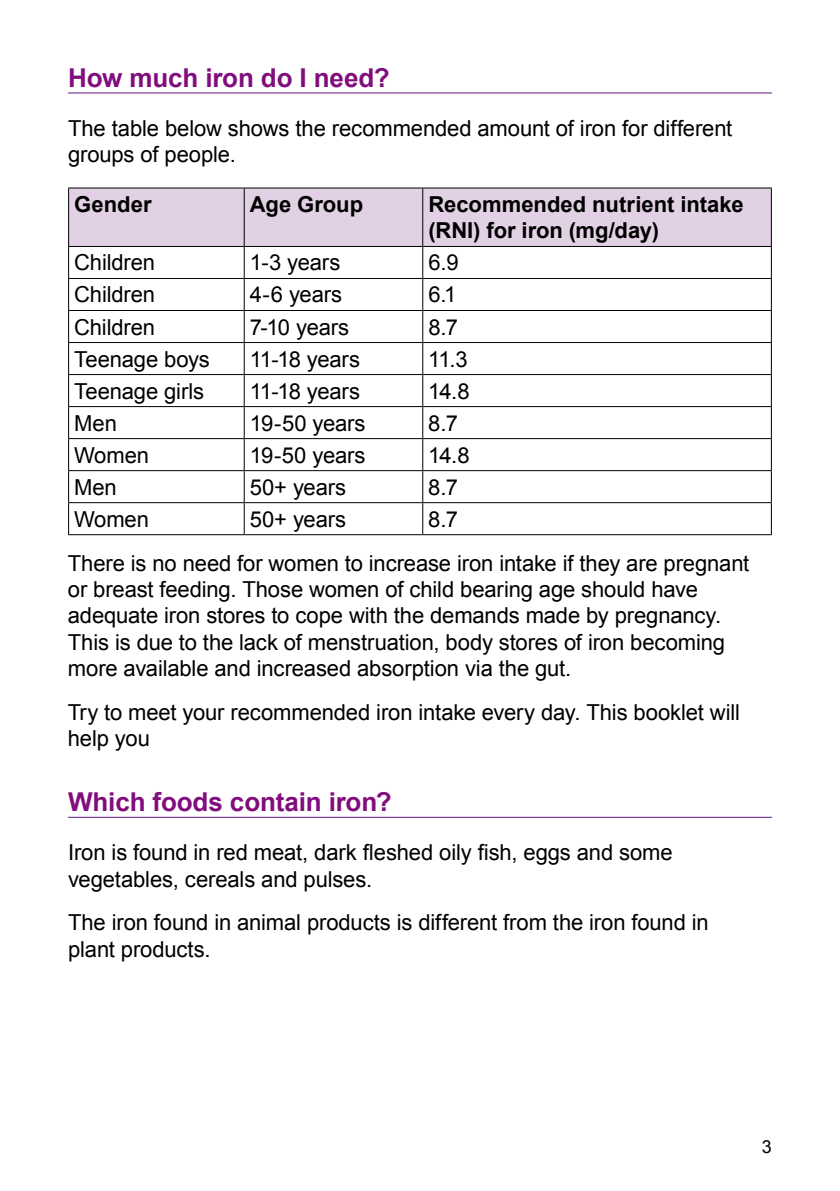
<style>
.page{position:relative;width:840px;height:1191px;background:#fff}
.page>*{position:absolute;margin:0;border:0;box-sizing:border-box;transform-origin:0 0}
.t1{font:700 26px "Arial";letter-spacing:-.005em;color:#810d7d}
.t2{font:22px/26.4px "Arial";letter-spacing:-.005em;color:#000}
.t3{font:700 22px/26.4px "Arial";color:#000}
.t4{font:18px "Arial";color:#000}
</style>
<div class="page">
<hr style="left:68px;top:93px;width:703px;height:1px;background:#5b187d">
<hr style="left:68px;top:817px;width:703px;height:1px;background:#5b187d">
<div style="left:69px;top:188px;width:701px;height:58px;background:#e2d1e4"></div>
<hr style="left:68px;top:187px;width:176px;height:1px;background:#000">
<hr style="left:68px;top:188px;width:1px;height:58px;background:#000">
<hr style="left:244px;top:187px;width:178px;height:1px;background:#000">
<hr style="left:243px;top:188px;width:1px;height:58px;background:#000">
<hr style="left:422px;top:187px;width:349px;height:1px;background:#000">
<hr style="left:422px;top:188px;width:1px;height:58px;background:#000">
<hr style="left:770px;top:188px;width:1px;height:58px;background:#000">
<hr style="left:68px;top:246px;width:176px;height:1px;background:#000">
<hr style="left:68px;top:247px;width:1px;height:31px;background:#000">
<hr style="left:244px;top:246px;width:178px;height:1px;background:#000">
<hr style="left:243px;top:247px;width:1px;height:31px;background:#000">
<hr style="left:422px;top:246px;width:349px;height:1px;background:#000">
<hr style="left:422px;top:247px;width:1px;height:31px;background:#000">
<hr style="left:770px;top:247px;width:1px;height:31px;background:#000">
<hr style="left:68px;top:278px;width:176px;height:1px;background:#000">
<hr style="left:68px;top:279px;width:1px;height:31px;background:#000">
<hr style="left:244px;top:278px;width:178px;height:1px;background:#000">
<hr style="left:243px;top:279px;width:1px;height:31px;background:#000">
<hr style="left:422px;top:278px;width:349px;height:1px;background:#000">
<hr style="left:422px;top:279px;width:1px;height:31px;background:#000">
<hr style="left:770px;top:279px;width:1px;height:31px;background:#000">
<hr style="left:68px;top:310px;width:176px;height:1px;background:#000">
<hr style="left:68px;top:311px;width:1px;height:31px;background:#000">
<hr style="left:244px;top:310px;width:178px;height:1px;background:#000">
<hr style="left:243px;top:311px;width:1px;height:31px;background:#000">
<hr style="left:422px;top:310px;width:349px;height:1px;background:#000">
<hr style="left:422px;top:311px;width:1px;height:31px;background:#000">
<hr style="left:770px;top:311px;width:1px;height:31px;background:#000">
<hr style="left:68px;top:342px;width:176px;height:1px;background:#000">
<hr style="left:68px;top:343px;width:1px;height:31px;background:#000">
<hr style="left:244px;top:342px;width:178px;height:1px;background:#000">
<hr style="left:243px;top:343px;width:1px;height:31px;background:#000">
<hr style="left:422px;top:342px;width:349px;height:1px;background:#000">
<hr style="left:422px;top:343px;width:1px;height:31px;background:#000">
<hr style="left:770px;top:343px;width:1px;height:31px;background:#000">
<hr style="left:68px;top:374px;width:176px;height:1px;background:#000">
<hr style="left:68px;top:375px;width:1px;height:31px;background:#000">
<hr style="left:244px;top:374px;width:178px;height:1px;background:#000">
<hr style="left:243px;top:375px;width:1px;height:31px;background:#000">
<hr style="left:422px;top:374px;width:349px;height:1px;background:#000">
<hr style="left:422px;top:375px;width:1px;height:31px;background:#000">
<hr style="left:770px;top:375px;width:1px;height:31px;background:#000">
<hr style="left:68px;top:406px;width:176px;height:1px;background:#000">
<hr style="left:68px;top:407px;width:1px;height:31px;background:#000">
<hr style="left:244px;top:406px;width:178px;height:1px;background:#000">
<hr style="left:243px;top:407px;width:1px;height:31px;background:#000">
<hr style="left:422px;top:406px;width:349px;height:1px;background:#000">
<hr style="left:422px;top:407px;width:1px;height:31px;background:#000">
<hr style="left:770px;top:407px;width:1px;height:31px;background:#000">
<hr style="left:68px;top:438px;width:176px;height:1px;background:#000">
<hr style="left:68px;top:439px;width:1px;height:31px;background:#000">
<hr style="left:244px;top:438px;width:178px;height:1px;background:#000">
<hr style="left:243px;top:439px;width:1px;height:31px;background:#000">
<hr style="left:422px;top:438px;width:349px;height:1px;background:#000">
<hr style="left:422px;top:439px;width:1px;height:31px;background:#000">
<hr style="left:770px;top:439px;width:1px;height:31px;background:#000">
<hr style="left:68px;top:470px;width:176px;height:1px;background:#000">
<hr style="left:68px;top:471px;width:1px;height:31px;background:#000">
<hr style="left:244px;top:470px;width:178px;height:1px;background:#000">
<hr style="left:243px;top:471px;width:1px;height:31px;background:#000">
<hr style="left:422px;top:470px;width:349px;height:1px;background:#000">
<hr style="left:422px;top:471px;width:1px;height:31px;background:#000">
<hr style="left:770px;top:471px;width:1px;height:31px;background:#000">
<hr style="left:68px;top:502px;width:176px;height:1px;background:#000">
<hr style="left:68px;top:503px;width:1px;height:31px;background:#000">
<hr style="left:244px;top:502px;width:178px;height:1px;background:#000">
<hr style="left:243px;top:503px;width:1px;height:31px;background:#000">
<hr style="left:422px;top:502px;width:349px;height:1px;background:#000">
<hr style="left:422px;top:503px;width:1px;height:31px;background:#000">
<hr style="left:770px;top:503px;width:1px;height:31px;background:#000">
<hr style="left:68px;top:534px;width:176px;height:1px;background:#000">
<hr style="left:244px;top:534px;width:178px;height:1px;background:#000">
<hr style="left:422px;top:534px;width:349px;height:1px;background:#000">
<p class="t1" style="left:68px;top:61px;width:323px">How much iron do I need?</p>
<p class="t2" style="left:68px;top:115px;width:665px">The table below shows the recommended amount of iron for different groups of people.</p>
<p class="t3" style="left:74px;top:192px;width:79px">Gender</p>
<p class="t3" style="left:250px;top:192px;width:115px">Age Group</p>
<p class="t3" style="left:428px;top:192px;width:316px">Recommended nutrient intake (RNI) for iron (mg/day)</p>
<p class="t2" style="left:74px;top:250px;width:82px">Children</p>
<p class="t2" style="left:250px;top:250px;width:92px">1-3 years</p>
<p class="t2" style="left:428px;top:250px;width:32px">6.9</p>
<p class="t2" style="left:74px;top:282px;width:82px">Children</p>
<p class="t2" style="left:250px;top:282px;width:94px">4-6 years</p>
<p class="t2" style="left:428px;top:282px;width:30px">6.1</p>
<p class="t2" style="left:74px;top:314px;width:82px">Children</p>
<p class="t2" style="left:250px;top:314px;width:101px">7-10 years</p>
<p class="t2" style="left:428px;top:314px;width:31px">8.7</p>
<p class="t2" style="left:74px;top:346px;width:137px">Teenage boys</p>
<p class="t2" style="left:250px;top:346px;width:112px">11-18 years</p>
<p class="t2" style="left:428px;top:346px;width:41px">11.3</p>
<p class="t2" style="left:74px;top:378px;width:131px">Teenage girls</p>
<p class="t2" style="left:249px;top:378px;width:112px">11-18 years</p>
<p class="t2" style="left:428px;top:378px;width:43px">14.8</p>
<p class="t2" style="left:74px;top:410px;width:44px">Men</p>
<p class="t2" style="left:249px;top:410px;width:117px">19-50 years</p>
<p class="t2" style="left:428px;top:410px;width:31px">8.7</p>
<p class="t2" style="left:74px;top:442px;width:76px">Women</p>
<p class="t2" style="left:249px;top:442px;width:117px">19-50 years</p>
<p class="t2" style="left:428px;top:442px;width:43px">14.8</p>
<p class="t2" style="left:74px;top:474px;width:44px">Men</p>
<p class="t2" style="left:249px;top:474px;width:98px">50+ years</p>
<p class="t2" style="left:428px;top:474px;width:31px">8.7</p>
<p class="t2" style="left:74px;top:506px;width:76px">Women</p>
<p class="t2" style="left:249px;top:506px;width:98px">50+ years</p>
<p class="t2" style="left:68px;top:497px;width:682px;line-height:44px;text-indent:360px">8.7<br>There is no need for women to increase iron intake if they are pregnant</p>
<p class="t2" style="left:68px;top:576px;width:658px">or breast feeding. Those women of child bearing age should have adequate iron stores to cope with the demands made by pregnancy.<br>This is due to the lack of menstruation, body stores of iron becoming more available and increased absorption via the gut.</p>
<p class="t2" style="left:68px;top:699px;width:673px">Try to meet your recommended iron intake every day. This booklet will help you</p>
<p class="t1" style="left:68px;top:785px;width:325px">Which foods contain iron?</p>
<p class="t2" style="left:68px;top:839px;width:605px">Iron is found in red meat, dark fleshed oily fish, eggs and some vegetables, cereals and pulses.</p>
<p class="t2" style="left:68px;top:909px;width:641px">The iron found in animal products is different from the iron found in plant products.</p>
<p class="t4" style="left:761px;top:1135px;width:12px">3</p>
</div>
